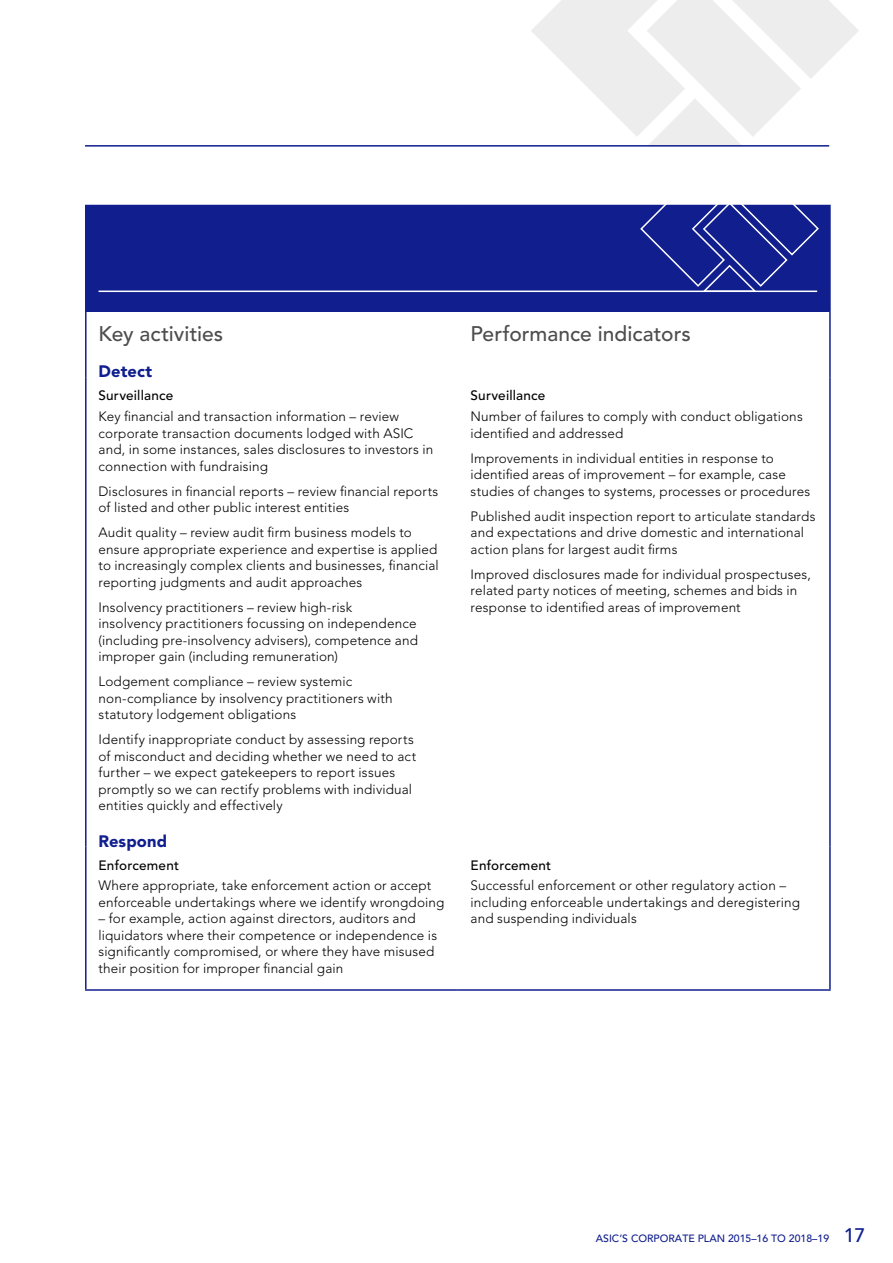
<style>
.page{position:relative;width:893px;height:1263px;background:#fff}
.page>*{position:absolute;margin:0;border:0;box-sizing:border-box;transform-origin:0 0}
.t1{font:500 21px "Avenir";color:#4d4d4f}
.t2{font:900 16.5px "Avenir";letter-spacing:.005em;color:#101e8e}
.t3{font:300 13.5px/16.5px "Avenir";letter-spacing:.01em;color:#000}
.t4{font:500 13.5px "Avenir";letter-spacing:.015em;color:#000}
.t5{font:500 10.5px "Avenir";color:#101e8e}
.s1{font-size:19.5px}
</style>
<div class="page">
<div style="left:86px;top:205px;width:744px;height:107px;background:#101e8e"></div>
<hr style="left:85px;top:206px;width:2px;height:106px;background:#101e8e">
<hr style="left:85px;top:205px;width:373px;height:1px;background:#101e8e">
<hr style="left:829px;top:206px;width:2px;height:106px;background:#101e8e">
<hr style="left:85px;top:312px;width:2px;height:65px;background:#101e8e">
<hr style="left:85px;top:377px;width:2px;height:470px;background:#101e8e">
<hr style="left:85px;top:847px;width:2px;height:142px;background:#101e8e">
<hr style="left:85px;top:989px;width:373px;height:2px;background:#101e8e">
<hr style="left:829px;top:312px;width:2px;height:65px;background:#101e8e">
<hr style="left:829px;top:377px;width:2px;height:470px;background:#101e8e">
<hr style="left:829px;top:847px;width:2px;height:142px;background:#101e8e">
<hr style="left:458px;top:989px;width:373px;height:2px;background:#101e8e">
<hr style="left:99px;top:291px;width:718px;height:1px;background:#fff">
<svg style="left:531px;top:0;width:328px;height:293px"></svg>
<hr style="left:85px;top:145px;width:744px;height:2px;background:#101e8e">
<h1 class="t1" style="left:99px;top:321px;width:126px">Key activities</h1>
<p class="t2" style="left:99px;top:361px;width:55px">Detect</p>
<p class="t4" style="left:99px;top:388px;width:76px">Surveillance</p>
<p class="t3" style="left:99px;top:408px;width:336px">Key financial and transaction information – review corporate transaction documents lodged with ASIC and, in some instances, sales disclosures to investors in connection with fundraising</p>
<p class="t3" style="left:99px;top:483px;width:341px">Disclosures in financial reports – review financial reports of listed and other public interest entities</p>
<p class="t3" style="left:99px;top:524px;width:342px">Audit quality – review audit firm business models to ensure appropriate experience and expertise is applied to increasingly complex clients and businesses, financial reporting judgments and audit approaches</p>
<p class="t3" style="left:99px;top:599px;width:321px">Insolvency practitioners – review high-risk insolvency practitioners focussing on independence (including pre‑insolvency advisers), competence and improper gain (including remuneration)</p>
<p class="t3" style="left:99px;top:673px;width:296px">Lodgement compliance – review systemic non‑compliance by insolvency practitioners with statutory lodgement obligations</p>
<p class="t3" style="left:99px;top:731px;width:319px">Identify inappropriate conduct by assessing reports of misconduct and deciding whether we need to act further – we expect gatekeepers to report issues promptly so we can rectify problems with individual entities quickly and effectively</p>
<p class="t2" style="left:99px;top:831px;width:70px">Respond</p>
<p class="t4" style="left:99px;top:857px;width:82px">Enforcement</p>
<p class="t3" style="left:99px;top:877px;width:347px">Where appropriate, take enforcement action or accept enforceable undertakings where we identify wrongdoing</p>
<p class="t3" style="left:99px;top:910px;width:340px">– for example, action against directors, auditors and liquidators where their competence or independence is significantly compromised, or where they have misused their position for improper financial gain</p>
<h1 class="t1" style="left:471px;top:321px;width:222px">Performance indicators</h1>
<p class="t4" style="left:471px;top:388px;width:76px">Surveillance</p>
<p class="t3" style="left:471px;top:408px;width:334px">Number of failures to comply with conduct obligations identified and addressed</p>
<p class="t3" style="left:471px;top:450px;width:341px">Improvements in individual entities in response to identified areas of improvement – for example, case studies of changes to systems, processes or procedures</p>
<p class="t3" style="left:471px;top:508px;width:346px">Published audit inspection report to articulate standards and expectations and drive domestic and international action plans for largest audit firms</p>
<p class="t3" style="left:471px;top:566px;width:342px">Improved disclosures made for individual prospectuses, related party notices of meeting, schemes and bids in response to identified areas of improvement</p>
<p class="t4" style="left:471px;top:857px;width:82px">Enforcement</p>
<p class="t3" style="left:471px;top:877px;width:331px">Successful enforcement or other regulatory action – including enforceable undertakings and deregistering and suspending individuals</p>
<p class="t5" style="left:596px;top:1232px;width:271px">ASIC’S CORPORATE PLAN 2015–16 TO 2018–19 <span class="s1">17</span></p>
</div>
